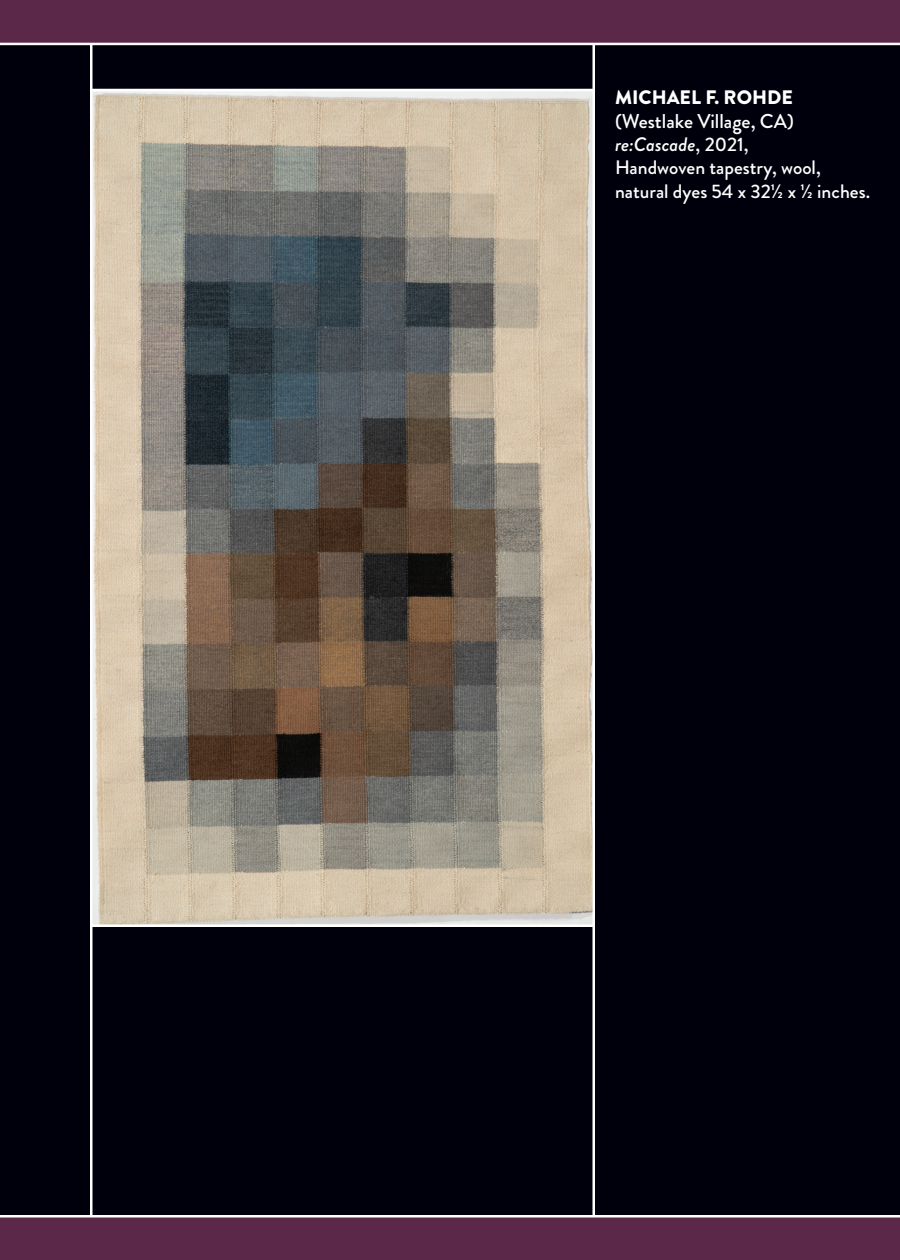
<style>
.page{position:relative;width:900px;height:1260px;background:#fff}
.page>*{position:absolute;margin:0;border:0;box-sizing:border-box;transform-origin:0 0}
.t1{font:500 20px "Brandon Grotesque";color:#fff}
.t2{font:500 19.5px/23.5px "Brandon Grotesque";color:#fff}
.t3{font:900 19.5px "Brandon Grotesque";color:#fff}
.s1{font-style:italic}
</style>
<div class="page">
<div style="left:0;top:45px;width:900px;height:1174px;background:#00000c"></div>
<div style="left:0;top:0;width:900px;height:43px;background:#5b2849"></div>
<div style="left:0;top:1217px;width:900px;height:43px;background:#5b2849"></div>
<hr style="left:0;top:1215px;width:900px;height:3px;background:#fff">
<hr style="left:90px;top:45px;width:2px;height:1172px;background:#fff">
<hr style="left:592px;top:45px;width:3px;height:1172px;background:#fff">
<svg style="left:92px;top:88px;width:501px;height:840px;background:#93897c"></svg>
<p class="t3" style="left:615px;top:83px;width:179px">MICHAEL F. ROHDE</p>
<p class="t1" style="left:615px;top:107px;width:181px">(Westlake Village, CA)</p>
<p class="t2" style="left:615px;top:133px;width:257px"><span class="s1">re:Cascade</span>, 2021,<br>Handwoven tapestry, wool, natural dyes 54 x 32½ x ½ inches.</p>
</div>
